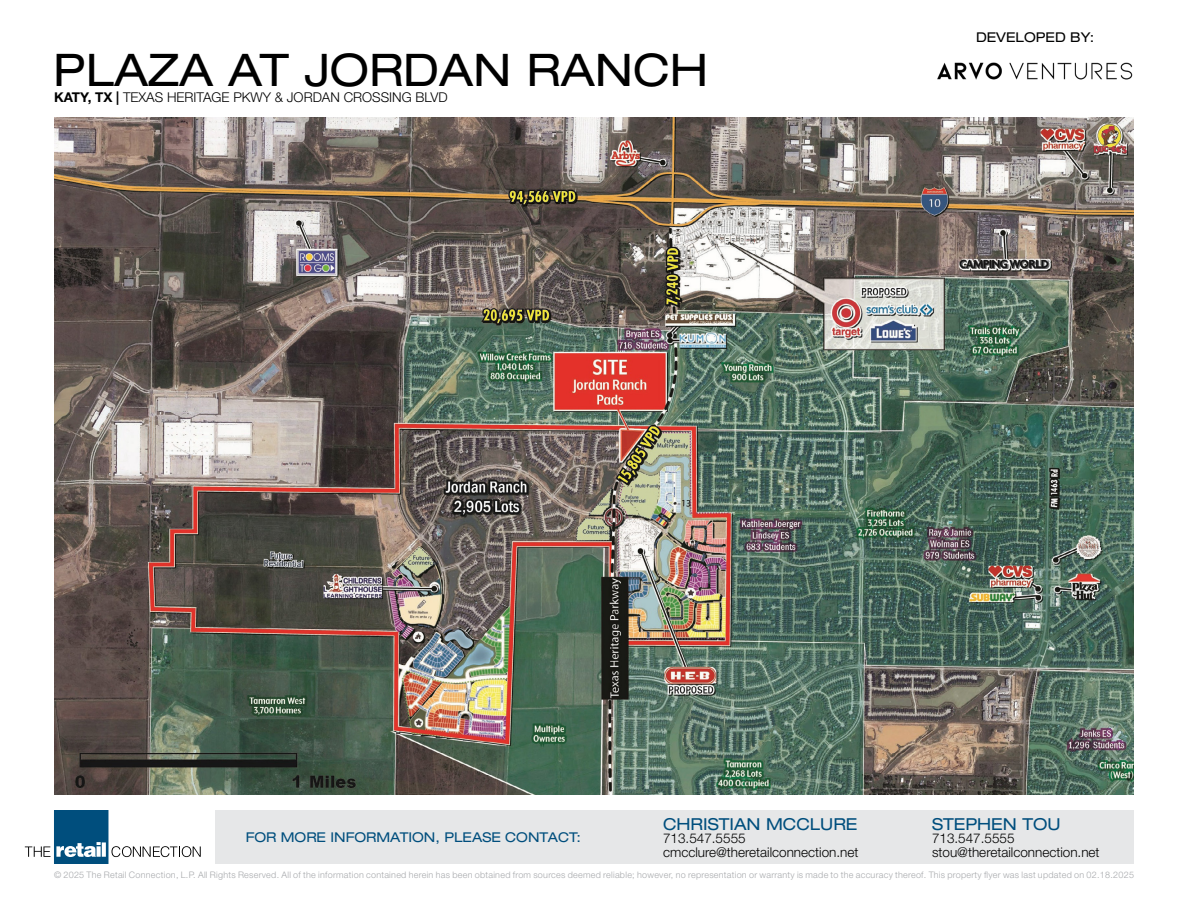
<style>
.page{position:relative;width:1188px;height:918px;background:#fff}
.page>*{position:absolute;margin:0;border:0;box-sizing:border-box;transform-origin:0 0}
.t1{font:expanded 45px "Helvetica Neue LT Std";color:#000}
.t2{font:expanded 16.5px "Helvetica Neue LT Std";color:#004e7d}
.t3{font:300 13.5px/13.5px "Helvetica Neue LT Std";color:#000}
.t4{font:expanded 13.5px "Helvetica Neue LT Std";color:#004e7d}
.t5{font:expanded 13.5px "Helvetica Neue LT Std";color:#000101}
.t6{font:300 9px "Helvetica Neue LT Std";letter-spacing:.03em;color:#a7a9ac}
.s1{font-weight:700}
</style>
<div class="page">
<svg style="left:25px;top:810px;width:176px;height:54px"></svg>
<div style="left:216px;top:810px;width:918px;height:54px;background:#e6e7e8"></div>
<img style="left:54px;top:117px;width:1080px;height:678px">
<img style="left:937px;top:62px;width:196px;height:18px">
<h1 class="t1" style="left:53px;top:43px;width:657px">PLAZA AT JORDAN RANCH</h1>
<h3 class="t3" style="left:54px;top:90px;width:395px"><span class="s1">KATY, TX |</span> TEXAS HERITAGE PKWY &amp; JORDAN CROSSING BLVD</h3>
<h3 class="t5" style="left:976px;top:29px;width:120px">DEVELOPED BY:</h3>
<h3 class="t4" style="left:246px;top:829px;width:337px">FOR MORE INFORMATION, PLEASE CONTACT:</h3>
<h2 class="t2" style="left:663px;top:814px;width:196px">CHRISTIAN MCCLURE</h2>
<h3 class="t3" style="left:663px;top:831px;width:197px">713.547.5555 cmcclure@theretailconnection.net</h3>
<h2 class="t2" style="left:932px;top:814px;width:130px">STEPHEN TOU</h2>
<h3 class="t3" style="left:932px;top:831px;width:169px">713.547.5555 stou@theretailconnection.net</h3>
<p class="t6" style="left:54px;top:869px;width:1082px">© 2025 The Retail Connection, L.P. All Rights Reserved. All of the information contained herein has been obtained from sources deemed reliable; however, no representation or warranty is made to the accuracy thereof. This property flyer was last updated on 02.18.2025</p>
</div>
